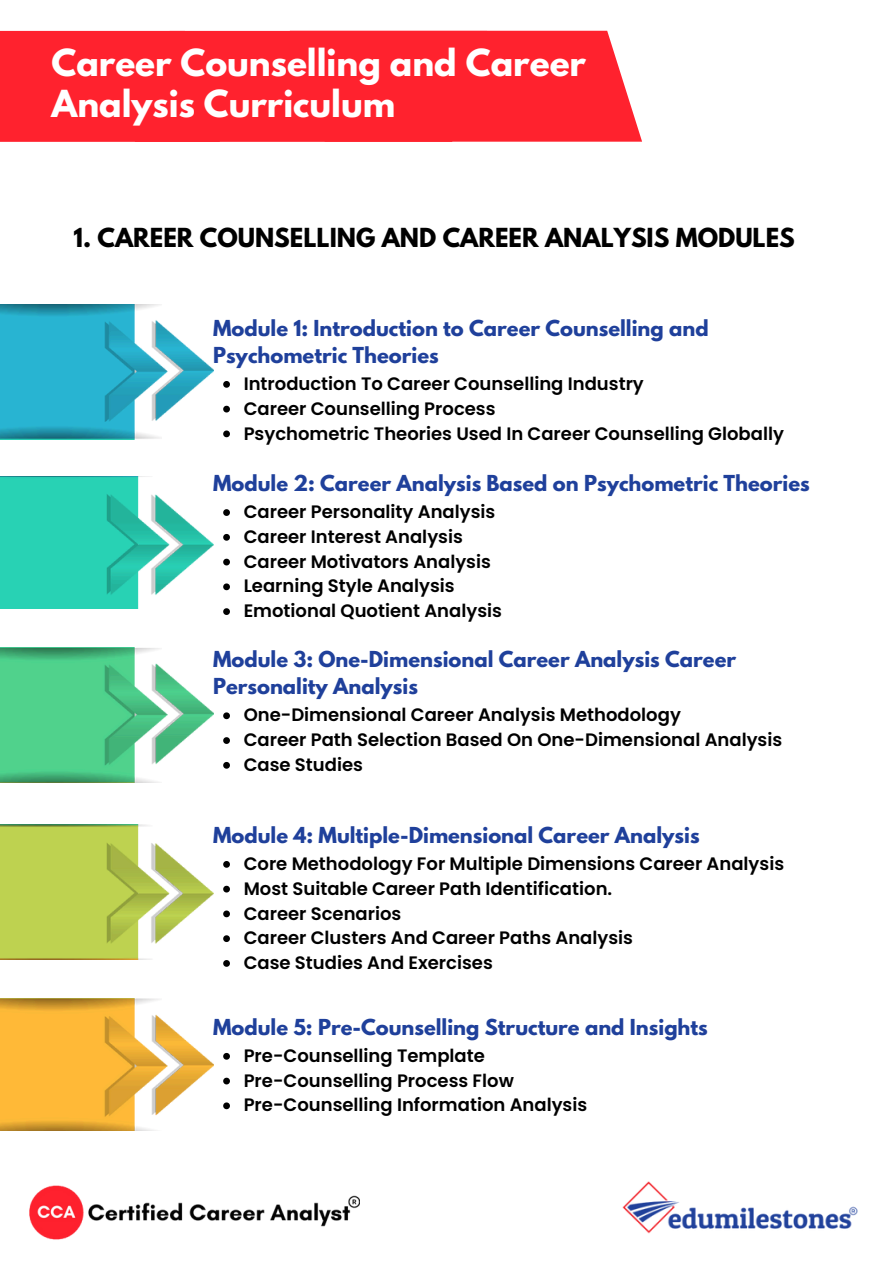
<style>
.page{position:relative;width:894px;height:1264px;background:#fff}
.page>*{position:absolute;margin:0;border:0;box-sizing:border-box;transform-origin:0 0}
.t1{font:700 33px/40.5px "League Spartan";color:#fff}
.t2{font:700 23.25px "League Spartan";color:#000}
.t3{font:700 19.5px/27px "League Spartan";color:#1f409b}
.t4{font:600 18px "Poppins";color:#000}
</style>
<div class="page">
<img style="left:0;top:305px;width:213px;height:135px">
<svg style="left:223px;top:381px;width:7px;height:7px"></svg>
<svg style="left:223px;top:406px;width:7px;height:6px"></svg>
<svg style="left:223px;top:430px;width:7px;height:7px"></svg>
<svg style="left:223px;top:509px;width:7px;height:7px"></svg>
<svg style="left:223px;top:534px;width:7px;height:6px"></svg>
<svg style="left:223px;top:558px;width:7px;height:7px"></svg>
<svg style="left:223px;top:583px;width:7px;height:7px"></svg>
<svg style="left:223px;top:608px;width:7px;height:7px"></svg>
<svg style="left:223px;top:712px;width:7px;height:7px"></svg>
<svg style="left:223px;top:737px;width:7px;height:7px"></svg>
<svg style="left:223px;top:762px;width:7px;height:6px"></svg>
<svg style="left:223px;top:861px;width:7px;height:6px"></svg>
<svg style="left:223px;top:885px;width:7px;height:7px"></svg>
<svg style="left:223px;top:910px;width:7px;height:7px"></svg>
<svg style="left:223px;top:935px;width:7px;height:7px"></svg>
<svg style="left:223px;top:960px;width:7px;height:6px"></svg>
<svg style="left:223px;top:1052px;width:7px;height:7px"></svg>
<svg style="left:223px;top:1077px;width:7px;height:7px"></svg>
<svg style="left:223px;top:1102px;width:7px;height:7px"></svg>
<img style="left:0;top:477px;width:213px;height:131px">
<img style="left:0;top:647px;width:213px;height:135px">
<img style="left:0;top:824px;width:213px;height:135px">
<img style="left:0;top:998px;width:213px;height:132px">
<div style="left:0;top:31px;width:642px;height:111px;background:#ff222e"></div>
<img style="left:622px;top:1181px;width:236px;height:53px">
<img style="left:29px;top:1185px;width:331px;height:55px">
<p class="t1" style="left:51px;top:47px;width:536px">Career Counselling and Career<br>Analysis Curriculum</p>
<p class="t2" style="left:73px;top:226px;width:722px">1. CAREER COUNSELLING AND CAREER ANALYSIS MODULES</p>
<p class="t3" style="left:213px;top:317px;width:497px">Module 1: Introduction to Career Counselling and<br>Psychometric Theories</p>
<p class="t4" style="left:243px;top:371px;width:401px">Introduction To Career Counselling Industry</p>
<p class="t4" style="left:243px;top:396px;width:253px">Career Counselling Process</p>
<h1 class="t4" style="left:243px;top:420px;width:541px">Psychometric Theories Used In Career Counselling Globally</h1>
<h2 class="t3" style="left:213px;top:472px;width:598px">Module 2: Career Analysis Based on Psychometric Theories</h2>
<p class="t4" style="left:243px;top:499px;width:253px">Career Personality Analysis</p>
<p class="t4" style="left:243px;top:524px;width:221px">Career Interest Analysis</p>
<p class="t4" style="left:243px;top:549px;width:249px">Career Motivators Analysis</p>
<h3 class="t4" style="left:243px;top:573px;width:212px">Learning Style Analysis</h3>
<p class="t4" style="left:243px;top:598px;width:260px">Emotional Quotient Analysis</p>
<p class="t3" style="left:213px;top:648px;width:524px">Module 3: One-Dimensional Career Analysis Career<br>Personality Analysis</p>
<p class="t4" style="left:243px;top:702px;width:438px">One-Dimensional Career Analysis Methodology</p>
<h3 class="t4" style="left:243px;top:727px;width:540px">Career Path Selection Based On One-Dimensional Analysis</h3>
<p class="t4" style="left:243px;top:752px;width:121px">Case Studies</p>
<p class="t3" style="left:213px;top:824px;width:488px">Module 4: Multiple-Dimensional Career Analysis</p>
<p class="t4" style="left:243px;top:851px;width:542px">Core Methodology For Multiple Dimensions Career Analysis</p>
<p class="t4" style="left:243px;top:875px;width:370px">Most Suitable Career Path Identification.</p>
<p class="t4" style="left:243px;top:900px;width:159px">Career Scenarios</p>
<h3 class="t4" style="left:243px;top:925px;width:391px">Career Clusters And Career Paths Analysis</h3>
<p class="t4" style="left:243px;top:950px;width:250px">Case Studies And Exercises</p>
<p class="t3" style="left:213px;top:1016px;width:496px">Module 5: Pre-Counselling Structure and Insights</p>
<p class="t4" style="left:243px;top:1043px;width:243px">Pre-Counselling Template</p>
<p class="t4" style="left:243px;top:1067px;width:272px">Pre-Counselling Process Flow</p>
<p class="t4" style="left:243px;top:1092px;width:345px">Pre-Counselling Information Analysis</p>
</div>
